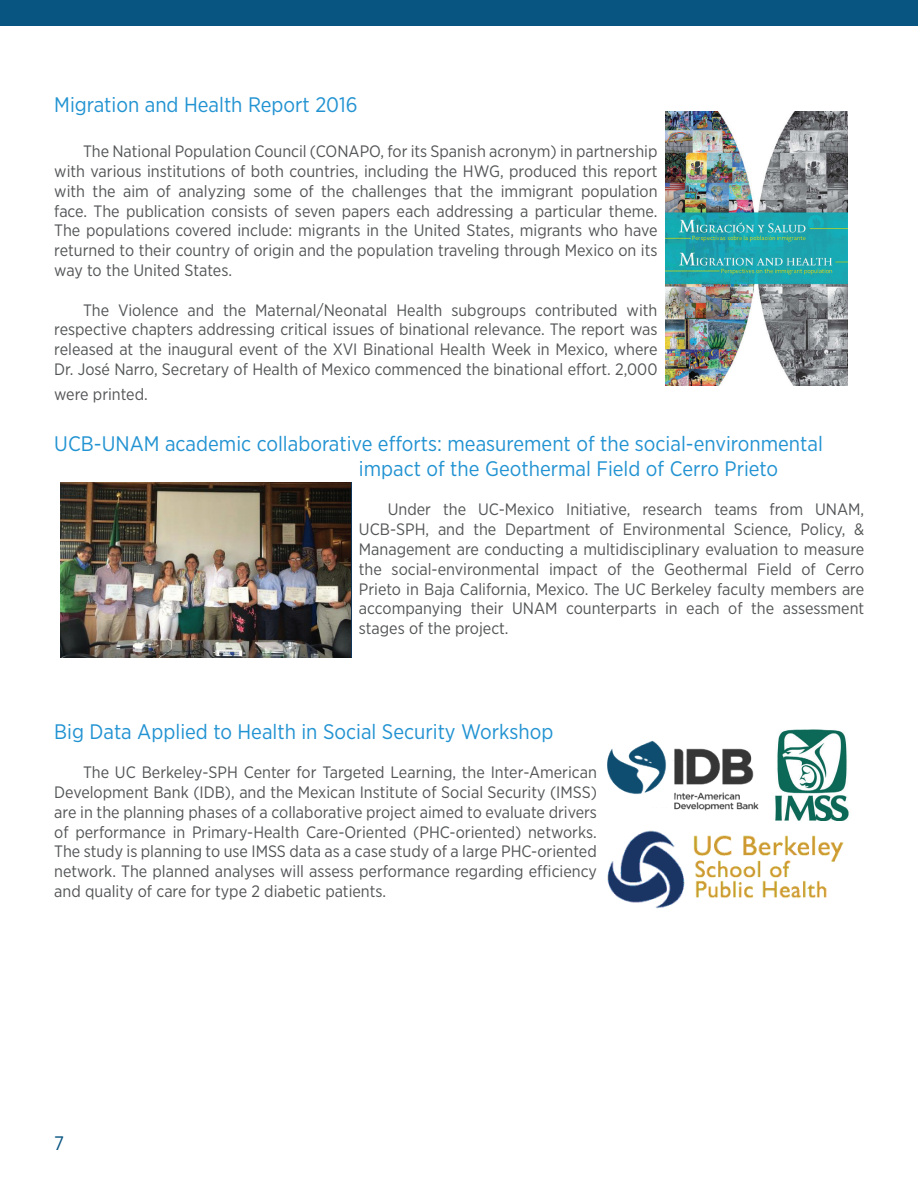
<style>
.page{position:relative;width:918px;height:1188px;background:#fff}
.page>*{position:absolute;margin:0;border:0;box-sizing:border-box;transform-origin:0 0}
.t1{font:21px/25.2px "Gotham Narrow";color:#2293d2}
.t2{font:19.5px "Gotham Narrow";color:#095582}
.t3{font:16.5px/19.8px "Gotham Narrow";color:#545557;text-align:justify}
</style>
<div class="page">
<div style="left:0;top:0;width:918px;height:25px;background:#095582"></div>
<img style="left:60px;top:482px;width:290px;height:176px">
<img style="left:665px;top:112px;width:182px;height:273px">
<img style="left:607px;top:740px;width:152px;height:71px">
<img style="left:775px;top:730px;width:74px;height:90px">
<img style="left:607px;top:830px;width:237px;height:79px">
<p class="t1" style="left:54px;top:92px;width:305px">Migration and Health Report 2016</p>
<p class="t3" style="left:54px;top:141px;width:605px;text-indent:29px">The National Population Council (CONAPO, for its Spanish acronym) in partnership with various institutions of both countries, including the HWG, produced this report with the aim of analyzing some of the challenges that the immigrant population face. The publication consists of seven papers each addressing a particular theme.<br>The populations covered include: migrants in the United States, migrants who have returned to their country of origin and the population traveling through Mexico on its way to the United States.</p>
<p class="t3" style="left:54px;top:300px;width:605px;text-indent:29px">The Violence and the Maternal/Neonatal Health subgroups contributed with respective chapters addressing critical issues of binational relevance. The report was released at the inaugural event of the XVI Binational Health Week in Mexico, where Dr. José Narro, Secretary of Health of Mexico commenced the binational effort. 2,000</p>
<p class="t3" style="left:54px;top:384px;width:95px">were printed.</p>
<p class="t1" style="left:359px;top:430px;width:466px;text-indent:-305px">UCB-UNAM academic collaborative efforts: measurement of the social-environmental impact of the Geothermal Field of Cerro Prieto</p>
<p class="t3" style="left:359px;top:499px;width:507px;text-indent:29px">Under the UC-Mexico Initiative, research teams from UNAM, UCB-SPH, and the Department of Environmental Science, Policy, &amp; Management are conducting a multidisciplinary evaluation to measure the social-environmental impact of the Geothermal Field of Cerro Prieto in Baja California, Mexico. The UC Berkeley faculty members are accompanying their UNAM counterparts in each of the assessment stages of the project.</p>
<p class="t1" style="left:54px;top:718px;width:501px">Big Data Applied to Health in Social Security Workshop</p>
<p class="t3" style="left:54px;top:762px;width:544px;text-indent:29px">The UC Berkeley-SPH Center for Targeted Learning, the Inter-American Development Bank (IDB), and the Mexican Institute of Social Security (IMSS) are in the planning phases of a collaborative project aimed to evaluate drivers of performance in Primary-Health Care-Oriented (PHC-oriented) networks.<br>The study is planning to use IMSS data as a case study of a large PHC-oriented network. The planned analyses will assess performance regarding efficiency and quality of care for type 2 diabetic patients.</p>
<p class="t2" style="left:54px;top:1131px;width:11px">7</p>
</div>
